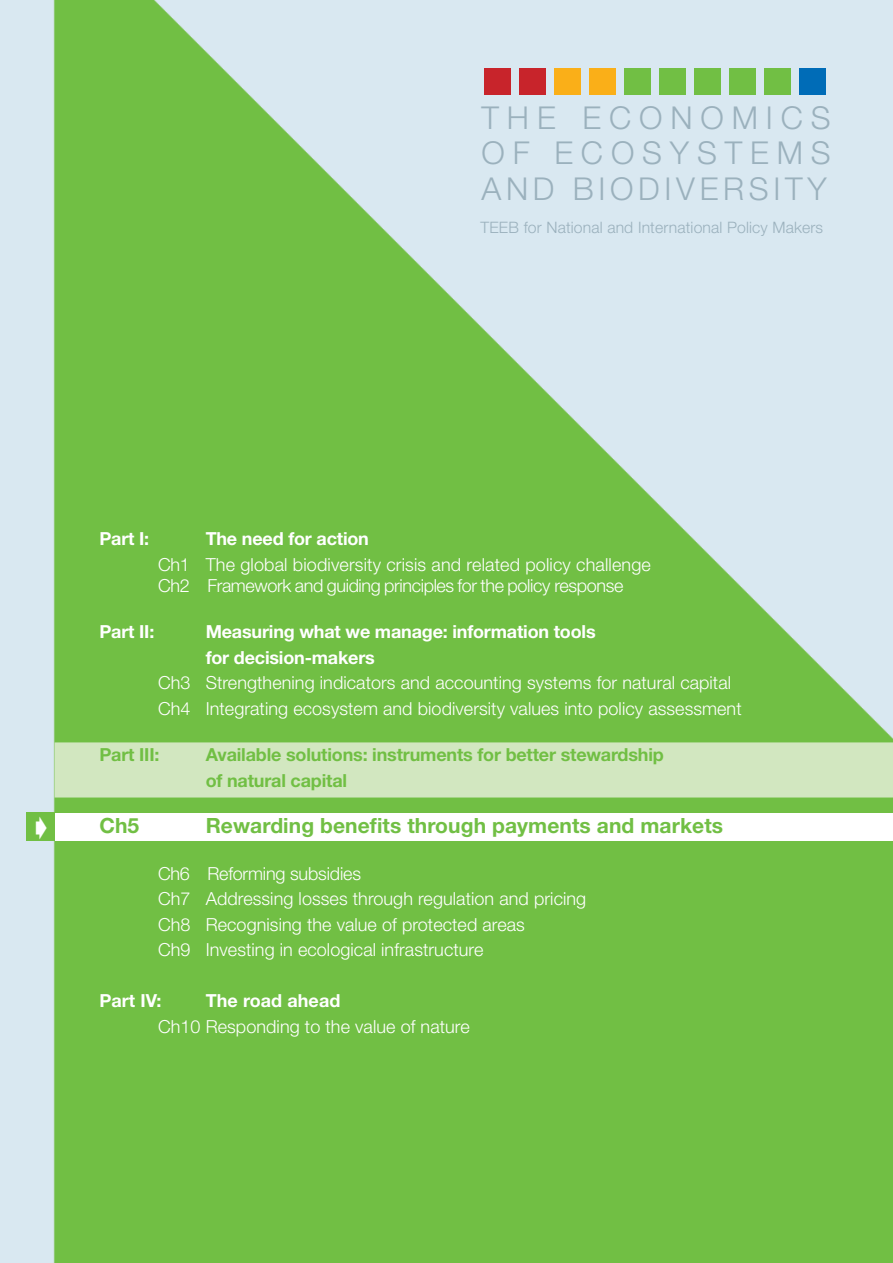
<style>
.page{position:relative;width:893px;height:1263px;background:#fff}
.page>*{position:absolute;margin:0;border:0;box-sizing:border-box;transform-origin:0 0}
.t1{font:300 31.5px/35.4px "Helvetica Neue";letter-spacing:.25em;color:#9bb1bd;text-align:justify}
.t2{font:700 21px "Helvetica Neue";letter-spacing:.005em;color:#71bf44}
.t3{font:300 18px/25.5px "Helvetica Neue";letter-spacing:.005em;color:#fff}
.t4{font:700 18px/25.5px "Helvetica Neue";letter-spacing:-.01em;color:#fff}
.t5{font:700 18px/25.5px "Helvetica Neue";letter-spacing:-.01em;color:#71bf44}
.t6{font:300 15.75px "Helvetica Neue";letter-spacing:.01em;color:#9bb1bd}
</style>
<div class="page">
<img style="left:0;top:0;width:893px;height:1263px">
<div style="left:55px;top:813px;width:838px;height:28px;background:#fff"></div>
<div style="left:27px;top:813px;width:28px;height:28px;background:#71bf44"></div>
<div style="left:485px;top:68px;width:26px;height:26px;background:#c8242b"></div>
<div style="left:519px;top:68px;width:27px;height:26px;background:#c8242b"></div>
<div style="left:554px;top:68px;width:27px;height:26px;background:#faaf18"></div>
<div style="left:589px;top:68px;width:27px;height:26px;background:#faaf18"></div>
<div style="left:624px;top:68px;width:27px;height:26px;background:#71bf44"></div>
<div style="left:659px;top:68px;width:27px;height:26px;background:#71bf44"></div>
<div style="left:694px;top:68px;width:26px;height:26px;background:#71bf44"></div>
<div style="left:729px;top:68px;width:26px;height:26px;background:#71bf44"></div>
<div style="left:764px;top:68px;width:26px;height:26px;background:#71bf44"></div>
<div style="left:799px;top:68px;width:26px;height:26px;background:#006cb7"></div>
<div style="left:55px;top:742px;width:838px;height:55px;background:#d2e7c0"></div>
<h1 class="t1" style="left:481px;top:103px;width:351px">THE ECONOMICS OF ECOSYSTEMS AND BIODIVERSITY</h1>
<p class="t6" style="left:481px;top:222px;width:344px">TEEB for National and International Policy Makers</p>
<p class="t4" style="left:99px;top:527px;width:51px">Part I:</p>
<p class="t4" style="left:206px;top:527px;width:165px">The need for action</p>
<p class="t3" style="left:158px;top:555px;width:494px;line-height:21px">Ch1 The global biodiversity crisis and related policy challenge<br>Ch2 Framework and guiding principles for the policy response</p>
<p class="t4" style="left:99px;top:620px;width:56px">Part II:</p>
<p class="t4" style="left:206px;top:620px;width:391px">Measuring what we manage: information tools for decision-makers</p>
<p class="t3" style="left:158px;top:672px;width:585px">Ch3 Strengthening indicators and accounting systems for natural capital<br>Ch4 Integrating ecosystem and biodiversity values into policy assessment</p>
<p class="t5" style="left:99px;top:743px;width:62px">Part III:</p>
<p class="t5" style="left:206px;top:743px;width:460px">Available solutions: instruments for better stewardship of natural capital</p>
<p class="t2" style="left:99px;top:818px;width:41px">Ch5</p>
<p class="t2" style="left:206px;top:818px;width:519px">Rewarding benefits through payments and markets</p>
<p class="t3" style="left:158px;top:862px;width:430px">Ch6 Reforming subsidies<br>Ch7 Addressing losses through regulation and pricing Ch8 Recognising the value of protected areas<br>Ch9 Investing in ecological infrastructure</p>
<p class="t4" style="left:99px;top:989px;width:64px">Part IV:</p>
<p class="t4" style="left:206px;top:989px;width:136px">The road ahead</p>
<p class="t3" style="left:158px;top:1015px;width:313px">Ch10 Responding to the value of nature</p>
</div>
